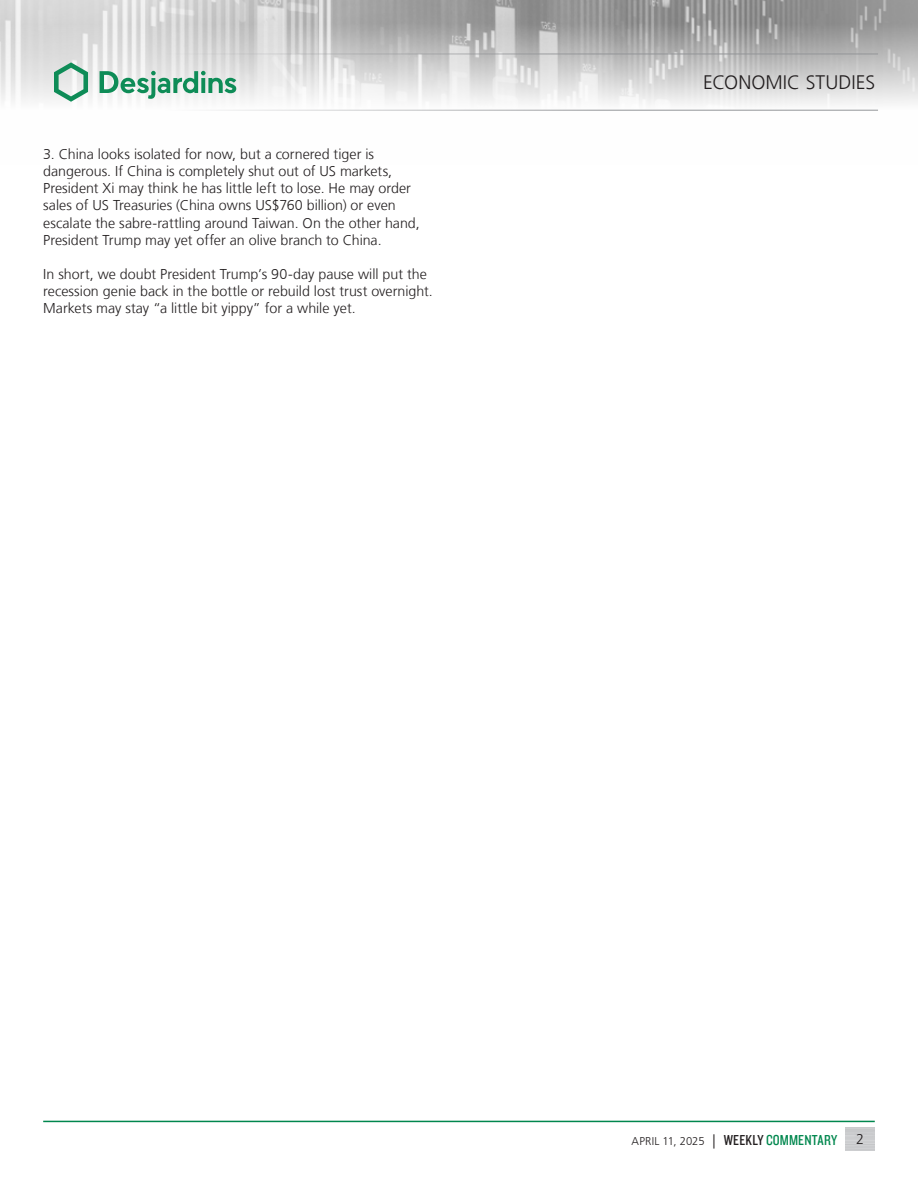
<style>
.page{position:relative;width:918px;height:1188px;background:#fff}
.page>*{position:absolute;margin:0;border:0;box-sizing:border-box;transform-origin:0 0}
.t1{font:300 19.5px "Frutiger LT";letter-spacing:.005em;color:#231f20}
.t2{font:300 14.25px/17.1px "Frutiger LT";color:#231f20}
.t3{font:300 11.25px "Frutiger LT";letter-spacing:.005em;color:#231f20}
.s1{font-size:14.25px}
.s2{font-family:"Knockout 29 Junior Ltweight";font-weight:400;font-size:15px}
.s3{font-family:"Knockout 29 Junior Ltweight";font-weight:400;font-size:15px;color:#00874e}
</style>
<div class="page">
<img style="left:0;top:0;width:918px;height:110px">
<hr style="left:0;top:54px;width:878px;height:1px;background:#939598">
<hr style="left:0;top:110px;width:878px;height:1px;background:#939598">
<svg style="left:54px;top:62px;width:34px;height:40px"></svg>
<svg style="left:100px;top:71px;width:136px;height:28px"></svg>
<hr style="left:43px;top:1121px;width:832px;height:1px;background:#00874e">
<p class="t2" style="left:43px;top:146px;width:378px">3. China looks isolated for now, but a cornered tiger is dangerous. If China is completely shut out of US markets, President Xi may think he has little left to lose. He may order sales of US Treasuries (China owns US$760 billion) or even escalate the sabre‑rattling around Taiwan. On the other hand, President Trump may yet offer an olive branch to China.</p>
<p class="t2" style="left:43px;top:266px;width:391px">In short, we doubt President Trump’s 90‑day pause will put the recession genie back in the bottle or rebuild lost trust overnight.<br>Markets may stay “a little bit yippy” for a while yet.</p>
<h1 class="t1" style="left:703px;top:72px;width:174px">ECONOMIC STUDIES</h1>
<p class="t3" style="left:632px;top:1135px;width:207px">APRIL 11, 2025 <span class="s1">|</span> <span class="s2">WEEKLY</span> <span class="s3">COMMENTARY</span></p>
<p class="t2" style="left:856px;top:1131px;width:9px">2</p>
</div>
